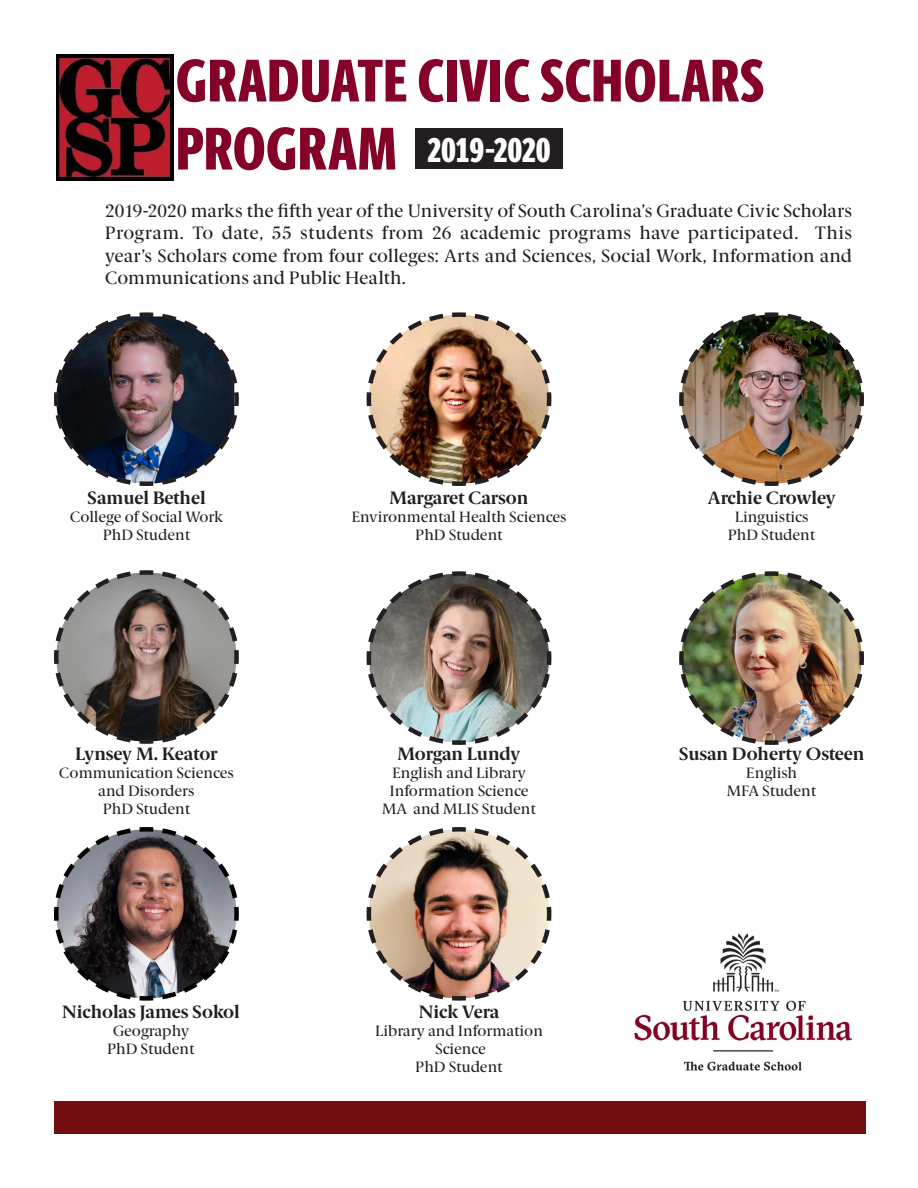
<style>
.page{position:relative;width:918px;height:1188px;background:#fff}
.page>*{position:absolute;margin:0;border:0;box-sizing:border-box;transform-origin:0 0}
.Poster_Headline{font:800 60.45px "Berlingske Sans X Cn";letter-spacing:.005em;color:#840128;scale:1.04 1}
.Poster_Headline-2{font:800 34.5px "Berlingske Sans X Cn";letter-spacing:-.015em;color:#fff;scale:1.04 1}
.Poster_Headline-3{font:500 18px/22.5px "Berlingske Serif";letter-spacing:-.005em;color:#231f20;text-align:justify}
.t1{font:700 18px "Berlingske Serif";color:#231f20}
.t2{font:500 15px "Berlingske Serif";color:#231f20}
</style>
<div class="page">
<img style="left:56px;top:54px;width:117px;height:126px">
<div style="left:415px;top:128px;width:148px;height:41px;background:#231f20"></div>
<svg style="left:54px;top:570px;width:185px;height:174px"></svg>
<img style="left:366px;top:571px;width:186px;height:174px">
<svg style="left:54px;top:827px;width:185px;height:174px"></svg>
<img style="left:54px;top:312px;width:185px;height:174px">
<img style="left:366px;top:827px;width:186px;height:174px">
<img style="left:679px;top:571px;width:185px;height:174px">
<img style="left:366px;top:312px;width:186px;height:174px">
<img style="left:679px;top:312px;width:185px;height:174px">
<img style="left:634px;top:933px;width:218px;height:138px">
<div style="left:54px;top:1101px;width:812px;height:33px;background:#730e10"></div>
<p class="Poster_Headline" style="left:176px;top:35px;width:567px">GRADUATE CIVIC SCHOLARS</p>
<p class="Poster_Headline" style="left:176px;top:104px;width:214px">PROGRAM</p>
<p class="Poster_Headline-2" style="left:427px;top:124px;width:121px">2019-2020</p>
<p class="Poster_Headline-3" style="left:105px;top:198px;width:749px">2019-2020 marks the fifth year of the University of South Carolina’s Graduate Civic Scholars Program. To date, 55 students from 26 academic programs have participated. This year’s Scholars come from four colleges: Arts and Sciences, Social Work, Information and Communications and Public Health.</p>
<p class="t1" style="left:87px;top:484px;width:120px">Samuel Bethel</p>
<p class="t2" style="left:70px;top:505px;width:155px">College of Social Work</p>
<p class="t2" style="left:103px;top:523px;width:89px">PhD Student</p>
<p class="t1" style="left:75px;top:739px;width:144px">Lynsey M. Keator</p>
<p class="t2" style="left:59px;top:761px;width:176px">Communication Sciences</p>
<p class="t2" style="left:98px;top:779px;width:98px">and Disorders</p>
<p class="t2" style="left:103px;top:797px;width:89px">PhD Student</p>
<p class="t1" style="left:62px;top:997px;width:179px">Nicholas James Sokol</p>
<p class="t2" style="left:113px;top:1019px;width:78px">Geography</p>
<p class="t2" style="left:107px;top:1037px;width:89px">PhD Student</p>
<p class="t1" style="left:390px;top:484px;width:140px">Margaret Carson</p>
<p class="t2" style="left:351px;top:505px;width:217px">Environmental Health Sciences</p>
<p class="t2" style="left:415px;top:523px;width:89px">PhD Student</p>
<p class="t1" style="left:397px;top:739px;width:125px">Morgan Lundy</p>
<p class="t2" style="left:392px;top:761px;width:135px">English and Library</p>
<p class="t2" style="left:389px;top:779px;width:141px">Information Science</p>
<p class="t2" style="left:382px;top:797px;width:155px">MA and MLIS Student</p>
<p class="t1" style="left:419px;top:997px;width:82px">Nick Vera</p>
<p class="t2" style="left:375px;top:1019px;width:169px">Library and Information</p>
<p class="t2" style="left:435px;top:1037px;width:52px">Science</p>
<p class="t2" style="left:415px;top:1055px;width:89px">PhD Student</p>
<p class="t1" style="left:707px;top:484px;width:130px">Archie Crowley</p>
<p class="t2" style="left:735px;top:505px;width:75px">Linguistics</p>
<p class="t2" style="left:728px;top:523px;width:89px">PhD Student</p>
<p class="t1" style="left:679px;top:739px;width:187px">Susan Doherty Osteen</p>
<p class="t2" style="left:746px;top:761px;width:53px">English</p>
<p class="t2" style="left:727px;top:779px;width:91px">MFA Student</p>
</div>
